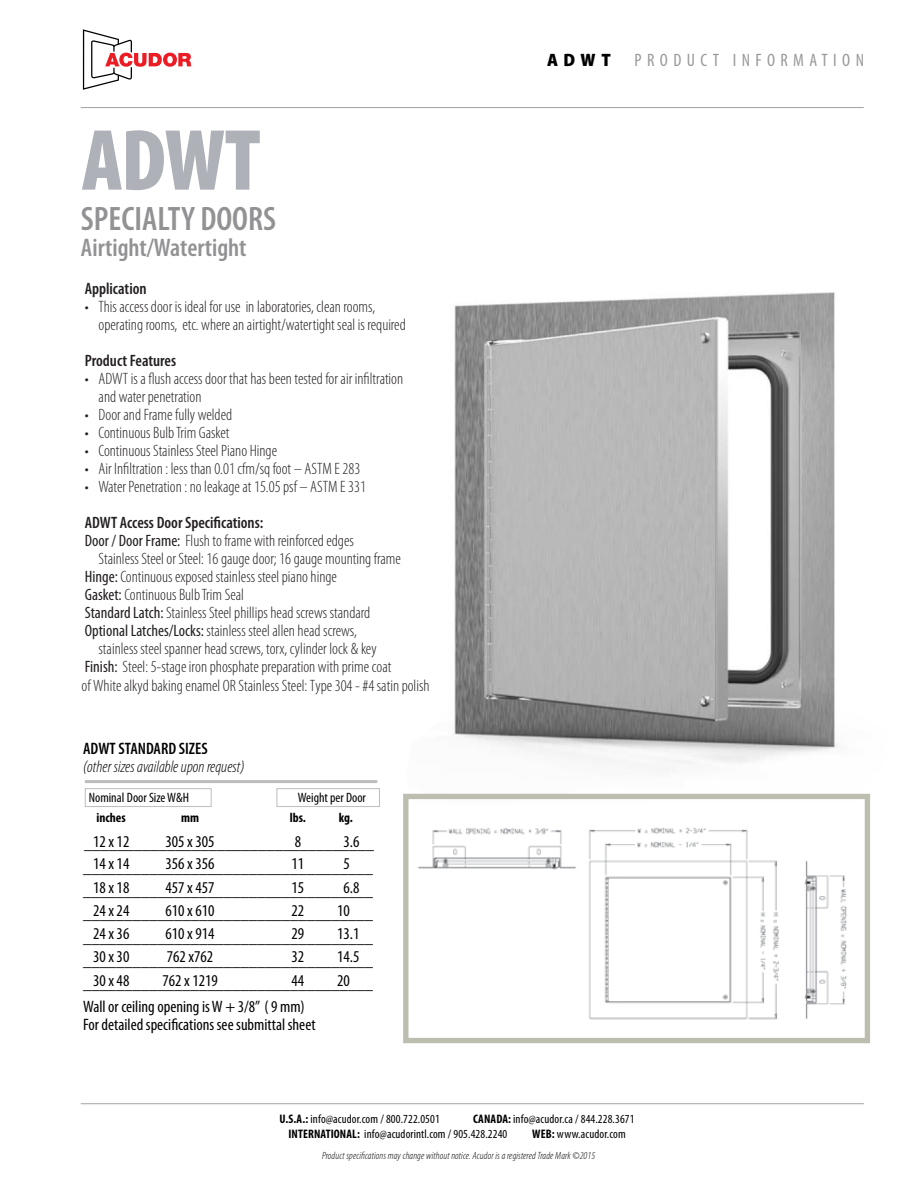
<style>
.page{position:relative;width:918px;height:1188px;background:#fff}
.page>*{position:absolute;margin:0;border:0;box-sizing:border-box;transform-origin:0 0}
.t1{font:900 condensed 87.6px "Myriad Pro";color:#aeb1b8}
.t2{font:600 condensed 34.05px "Myriad Pro";color:#929295}
.t3{font:600 condensed 25.5px "Myriad Pro";color:#929295}
.t4{font:condensed 18px "Myriad Pro";letter-spacing:.3em;color:#999}
.t5{font:900 semi-condensed 18px "Myriad Pro";color:#000}
.t6{font:italic 300 condensed 16.65px "Myriad Pro";color:#000}
.t7{font:600 condensed 16.65px "Myriad Pro";color:#000}
.t8{font:300 condensed 16.5px/18px "Myriad Pro";color:#231f20}
.t9{font:condensed 16.5px/20px "Myriad Pro";color:#000100}
.t10{font:600 condensed 16.5px "Myriad Pro";color:#231f20}
.t11{font:condensed 13.65px "Myriad Pro";color:#000}
.t12{font:700 condensed 13.2px "Myriad Pro";color:#000100}
.t13{font:condensed 12.3px/15px "Myriad Pro";letter-spacing:.01em;color:#000}
.t14{font:italic 300 condensed 10.5px "Myriad Pro";letter-spacing:.01em;color:#000}
.s1{font-weight:400}
.s2{font-weight:700}
</style>
<div class="page">
<img style="left:406px;top:292px;width:464px;height:502px">
<div style="left:403px;top:794px;width:467px;height:249px;border:5px solid #bdbdb0"></div>
<img style="left:418px;top:827px;width:429px;height:193px">
<svg style="left:83px;top:29px;width:108px;height:61px"></svg>
<hr style="left:81px;top:107px;width:783px;height:1px;background:#9fa2a7">
<hr style="left:81px;top:1103px;width:783px;height:1px;background:#9fa2a7">
<div style="left:85px;top:788px;width:127px;height:19px;border:1px solid #bbbdbf"></div>
<div style="left:277px;top:788px;width:103px;height:19px;border:1px solid #bbbdbf"></div>
<hr style="left:85px;top:780px;width:292px;height:3px;background:#bbbdbf">
<h1 class="t1" style="left:82px;top:112px;width:180px">ADWT</h1>
<h2 class="t2" style="left:81px;top:200px;width:197px">SPECIALTY DOORS</h2>
<h3 class="t3" style="left:81px;top:233px;width:167px">Airtight/Watertight</h3>
<p class="t10" style="left:85px;top:279px;width:63px">Application</p>
<p class="t8" style="left:99px;top:297px;width:309px;text-indent:-14px">• This access door is ideal for use in laboratories, clean rooms, operating rooms, etc. where an airtight/watertight seal is required</p>
<p class="t10" style="left:85px;top:351px;width:93px">Product Features</p>
<p class="t8" style="left:99px;top:369px;width:306px;text-indent:-14px">• ADWT is a flush access door that has been tested for air infiltration and water penetration</p>
<p class="t8" style="left:85px;top:405px;width:149px">• Door and Frame fully welded</p>
<p class="t8" style="left:85px;top:423px;width:146px">• Continuous BulbTrim Gasket</p>
<p class="t8" style="left:85px;top:441px;width:194px">• Continuous Stainless Steel Piano Hinge</p>
<p class="t8" style="left:85px;top:459px;width:277px">• Air Infiltration : less than 0.01 cfm/sq foot – ASTM E 283</p>
<p class="t8" style="left:85px;top:477px;width:283px">• Water Penetration : no leakage at 15.05 psf – ASTM E 331</p>
<p class="t10" style="left:85px;top:513px;width:180px">ADWT Access Door Specifications:</p>
<p class="t8" style="left:85px;top:531px;width:271px"><span class="s1">Door / Door Frame:</span> Flush to frame with reinforced edges</p>
<p class="t8" style="left:99px;top:550px;width:304px">Stainless Steel or Steel: 16 gauge door; 16 gauge mounting frame</p>
<p class="t8" style="left:85px;top:568px;width:254px"><span class="s1">Hinge:</span> Continuous exposed stainless steel piano hinge</p>
<p class="t8" style="left:85px;top:586px;width:161px"><span class="s1">Gasket:</span> Continuous BulbTrim Seal</p>
<p class="t8" style="left:85px;top:604px;width:287px"><span class="s1">Standard Latch:</span>Stainless Steel phillips head screws standard</p>
<p class="t8" style="left:85px;top:622px;width:274px"><span class="s1">Optional Latches/Locks:</span> stainless steel allen head screws,</p>
<p class="t8" style="left:99px;top:640px;width:280px">stainless steel spanner head screws, torx, cylinder lock &amp; key</p>
<p class="t8" style="left:85px;top:658px;width:308px"><span class="s1">Finish:</span> Steel: 5-stage iron phosphate preparation with prime coat</p>
<p class="t8" style="left:82px;top:677px;width:350px">of White alkyd baking enamel OR Stainless Steel: Type 304 - #4 satin polish</p>
<p class="t7" style="left:83px;top:739px;width:126px">ADWT STANDARD SIZES</p>
<p class="t6" style="left:83px;top:757px;width:163px">(other sizes available upon request)</p>
<p class="t11" style="left:89px;top:790px;width:102px">Nominal Door Size W&amp;H</p>
<p class="t11" style="left:298px;top:790px;width:70px">Weight per Door</p>
<p class="t12" style="left:97px;top:810px;width:31px">inches</p>
<p class="t12" style="left:181px;top:810px;width:20px">mm</p>
<p class="t12" style="left:290px;top:810px;width:18px">lbs.</p>
<p class="t12" style="left:339px;top:810px;width:16px">kg.</p>
<p class="t9" style="left:93px;top:831px;width:38px">12 x 12</p>
<p class="t9" style="left:166px;top:831px;width:51px">305 x 305</p>
<p class="t9" style="left:295px;top:831px;width:8px">8</p>
<p class="t9" style="left:343px;top:831px;width:17px">3.6</p>
<p class="t9" style="left:93px;top:834px;width:283px;text-indent:-9px">___________________________________<br>14 x 14</p>
<p class="t9" style="left:166px;top:854px;width:51px">356 x 356</p>
<p class="t9" style="left:291px;top:854px;width:14px">11</p>
<p class="t9" style="left:343px;top:854px;width:8px">5</p>
<p class="t9" style="left:93px;top:858px;width:281px;text-indent:-10px">___________________________________<br>18 x 18</p>
<p class="t9" style="left:166px;top:877px;width:51px">457 x 457</p>
<p class="t9" style="left:291px;top:877px;width:14px">15</p>
<p class="t9" style="left:343px;top:877px;width:17px">6.8</p>
<p class="t9" style="left:93px;top:881px;width:281px;text-indent:-10px">___________________________________<br>24 x 24</p>
<p class="t9" style="left:166px;top:901px;width:51px">610 x 610</p>
<p class="t9" style="left:291px;top:901px;width:14px">22</p>
<p class="t9" style="left:337px;top:901px;width:14px">10</p>
<p class="t9" style="left:93px;top:904px;width:281px;text-indent:-10px">___________________________________<br>24 x 36</p>
<p class="t9" style="left:166px;top:924px;width:51px">610 x 914</p>
<p class="t9" style="left:291px;top:924px;width:14px">29</p>
<p class="t9" style="left:337px;top:924px;width:24px">13.1</p>
<p class="t9" style="left:93px;top:927px;width:281px;text-indent:-10px">___________________________________<br>30 x 30</p>
<p class="t9" style="left:167px;top:947px;width:48px">762 x762</p>
<p class="t9" style="left:291px;top:947px;width:14px">32</p>
<p class="t9" style="left:337px;top:947px;width:24px">14.5</p>
<p class="t9" style="left:93px;top:951px;width:281px;text-indent:-10px">___________________________________<br>30 x 48</p>
<p class="t9" style="left:162px;top:971px;width:57px">762 x 1219</p>
<p class="t9" style="left:291px;top:971px;width:14px">44</p>
<p class="t9" style="left:337px;top:971px;width:14px">20</p>
<p class="t9" style="left:83px;top:972px;width:291px;line-height:23.2px">___________________________________<br>Wall or ceiling opening is W + 3/8” ( 9 mm)</p>
<p class="t9" style="left:83px;top:1015px;width:234px">For detailed specifications see submittal sheet</p>
<p class="t5" style="left:547px;top:50px;width:65px">ADWT</p>
<p class="t4" style="left:635px;top:51px;width:231px">PRODUCT INFORMATION</p>
<p class="t13" style="left:280px;top:1112px;width:162px"><span class="s2">U.S.A.:</span> info@acudor.com / 800.722.0501</p>
<p class="t13" style="left:288px;top:1112px;width:348px;text-indent:185px"><span class="s2">CANADA:</span> info@acudor.ca / 844.228.3671<br><span class="s2">INTERNATIONAL:</span> info@acudorintl.com / 905.428.2240</p>
<p class="t13" style="left:532px;top:1127px;width:95px"><span class="s2">WEB:</span> www.acudor.com</p>
<p class="t14" style="left:322px;top:1150px;width:275px">Product specifications may change without notice. Acudor is a registered Trade Mark ©2015</p>
</div>
